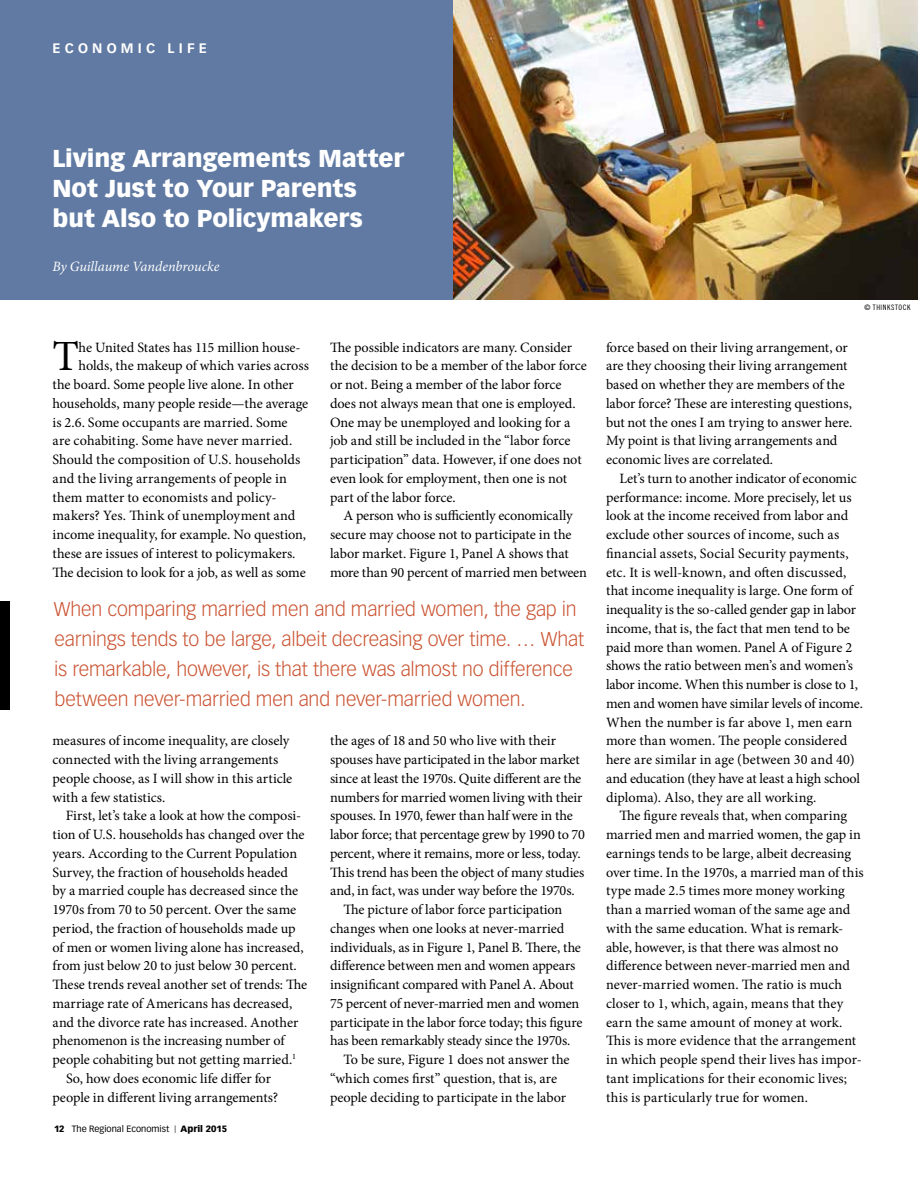
<style>
.page{position:relative;width:918px;height:1188px;background:#fff}
.page>*{position:absolute;margin:0;border:0;box-sizing:border-box;transform-origin:0 0}
.t1{font:43.05px "Minion Pro";color:#000}
.t2{font:900 24px/30px "Vectora LT Std";color:#fff}
.t3{font:300 19.5px/30px "Vectora LT Std";letter-spacing:-.01em;color:#ca5331}
.t4{font:14.25px/18.8px "Minion Pro";letter-spacing:-.005em;color:#000}
.t5{font:italic 14.25px "Minion Pro";letter-spacing:-.005em;color:#fff}
.t6{font:700 13.5px "Vectora LT Std";letter-spacing:.31em;color:#fff}
.t7{font:9px "Vectora LT Std";color:#000}
.t8{font:7.5px "Trade Gothic LT Std Cn 18";letter-spacing:.08em;color:#000}
.s1{font-weight:900}
.s2{font-size:7.5px}
</style>
<div class="page">
<div style="left:0;top:0;width:918px;height:300px;background:#607aa3"></div>
<div style="left:0;top:601px;width:10px;height:109px;background:#000"></div>
<img style="left:454px;top:0;width:464px;height:300px">
<p class="t6" style="left:52px;top:40px;width:156px">ECONOMIC LIFE</p>
<h2 class="t2" style="left:52px;top:143px;width:353px">Living Arrangements Matter<br>Not Just to Your Parents but Also to Policymakers</h2>
<p class="t5" style="left:52px;top:256px;width:169px">By Guillaume Vandenbroucke</p>
<h1 class="t1" style="left:52px;top:328px;width:28px">T</h1>
<p class="t4" style="left:79px;top:338px;width:224px">he United States has 115 million house-</p>
<p class="t4" style="left:79px;top:356px;width:232px">holds, the makeup of which varies across</p>
<p class="t4" style="left:52px;top:375px;width:243px">the board. Some people live alone. In other</p>
<p class="t4" style="left:52px;top:394px;width:257px">households, many people reside—the average</p>
<p class="t4" style="left:52px;top:413px;width:237px">is 2.6. Some occupants are married. Some</p>
<p class="t4" style="left:52px;top:431px;width:241px">are cohabiting. Some have never married.</p>
<p class="t4" style="left:52px;top:450px;width:249px">Should the composition of U.S. households</p>
<p class="t4" style="left:52px;top:469px;width:236px">and the living arrangements of people in</p>
<p class="t4" style="left:52px;top:488px;width:226px">them matter to economists and policy-</p>
<p class="t4" style="left:52px;top:506px;width:244px">makers? Yes. Think of unemployment and</p>
<p class="t4" style="left:52px;top:525px;width:255px">income inequality, for example. No question,</p>
<p class="t4" style="left:52px;top:544px;width:245px">these are issues of interest to policymakers.</p>
<p class="t4" style="left:52px;top:563px;width:255px">The decision to look for a job, as well as some</p>
<p class="t4" style="left:330px;top:338px;width:258px">The possible indicators are many. Consider the decision to be a member of the labor force or not. Being a member of the labor force does not always mean that one is employed.<br>One may be unemployed and looking for a job and still be included in the “labor force participation” data. However, if one does not even look for employment, then one is not part of the labor force.</p>
<p class="t4" style="left:330px;top:506px;width:258px;text-indent:13px">A person who is sufficiently economically secure may choose not to participate in the labor market. Figure 1, Panel A shows that more than 90 percent of married men between</p>
<h3 class="t3" style="left:54px;top:595px;width:532px">When comparing married men and married women, the gap in earnings tends to be large, albeit decreasing over time. … What is remarkable, however, is that there was almost no difference between never-married men and never-married women.</h3>
<p class="t4" style="left:52px;top:731px;width:241px">measures of income inequality, are closely connected with the living arrangements people choose, as I will show in this article with a few statistics.</p>
<p class="t4" style="left:66px;top:806px;width:237px">First, let’s take a look at how the composi-</p>
<p class="t4" style="left:52px;top:825px;width:254px">tion of U.S. households has changed over the</p>
<p class="t4" style="left:52px;top:844px;width:246px">years. According to the Current Population</p>
<p class="t4" style="left:52px;top:863px;width:237px">Survey, the fraction of households headed</p>
<p class="t4" style="left:52px;top:881px;width:247px">by a married couple has decreased since the</p>
<p class="t4" style="left:52px;top:900px;width:245px">1970s from 70 to 50 percent. Over the same</p>
<p class="t4" style="left:52px;top:919px;width:245px">period, the fraction of households made up</p>
<p class="t4" style="left:52px;top:938px;width:253px">of men or women living alone has increased,</p>
<p class="t4" style="left:52px;top:957px;width:246px">from just below 20 to just below 30 percent.</p>
<p class="t4" style="left:52px;top:975px;width:256px">These trends reveal another set of trends: The</p>
<p class="t4" style="left:52px;top:994px;width:242px">marriage rate of Americans has decreased,</p>
<p class="t4" style="left:52px;top:1013px;width:247px">and the divorce rate has increased. Another</p>
<p class="t4" style="left:52px;top:1032px;width:234px">phenomenon is the increasing number of</p>
<p class="t4" style="left:52px;top:1050px;width:245px">people cohabiting but not getting married.<sup>1</sup></p>
<p class="t4" style="left:66px;top:1069px;width:206px">So, how does economic life differ for</p>
<p class="t4" style="left:53px;top:1088px;width:227px">people in different living arrangements?</p>
<p class="t7" style="left:54px;top:1123px;width:175px"><span class="s1">12</span> The Regional Economist <span class="s2">|</span> <span class="s1">April 2015</span></p>
<p class="t4" style="left:330px;top:731px;width:227px">the ages of 18 and 50 who live with their</p>
<p class="t4" style="left:330px;top:750px;width:251px">spouses have participated in the labor market</p>
<p class="t4" style="left:330px;top:769px;width:253px">since at least the 1970s. Quite different are the</p>
<p class="t4" style="left:330px;top:788px;width:254px">numbers for married women living with their</p>
<p class="t4" style="left:330px;top:806px;width:244px">spouses. In 1970, fewer than half were in the</p>
<p class="t4" style="left:330px;top:825px;width:256px">labor force; that percentage grew by 1990 to 70</p>
<p class="t4" style="left:330px;top:844px;width:252px">percent, where it remains, more or less, today.</p>
<p class="t4" style="left:330px;top:863px;width:256px">This trend has been the object of many studies</p>
<p class="t4" style="left:330px;top:881px;width:246px">and, in fact, was under way before the 1970s.</p>
<p class="t4" style="left:344px;top:900px;width:220px">The picture of labor force participation</p>
<p class="t4" style="left:330px;top:919px;width:236px">changes when one looks at never-married</p>
<p class="t4" style="left:330px;top:938px;width:253px">individuals, as in Figure 1, Panel B. There, the</p>
<p class="t4" style="left:330px;top:957px;width:247px">difference between men and women appears</p>
<p class="t4" style="left:330px;top:975px;width:245px">insignificant compared with Panel A. About</p>
<p class="t4" style="left:330px;top:994px;width:251px">75 percent of never-married men and women</p>
<p class="t4" style="left:330px;top:1013px;width:254px">participate in the labor force today; this figure</p>
<p class="t4" style="left:330px;top:1032px;width:242px">has been remarkably steady since the 1970s.</p>
<p class="t4" style="left:344px;top:1050px;width:228px">To be sure, Figure 1 does not answer the</p>
<p class="t4" style="left:330px;top:1069px;width:229px">“which comes first” question, that is, are</p>
<p class="t4" style="left:330px;top:1088px;width:238px">people deciding to participate in the labor</p>
<p class="t8" style="left:864px;top:303px;width:48px">© THINKSTOCK</p>
<p class="t4" style="left:606px;top:338px;width:248px">force based on their living arrangement, or are they choosing their living arrangement based on whether they are members of the labor force? These are interesting questions, but not the ones I am trying to answer here.<br>My point is that living arrangements and economic lives are correlated.</p>
<p class="t4" style="left:606px;top:469px;width:258px;text-indent:13px">Let’s turn to another indicator of economic performance: income. More precisely, let us look at the income received from labor and exclude other sources of income, such as financial assets, Social Security payments, etc. It is well-known, and often discussed, that income inequality is large. One form of inequality is the so-called gender gap in labor income, that is, the fact that men tend to be paid more than women. Panel A of Figure 2 shows the ratio between men’s and women’s labor income. When this number is close to 1, men and women have similar levels of income.<br>When the number is far above 1, men earn more than women. The people considered here are similar in age (between 30 and 40) and education (they have at least a high school diploma). Also, they are all working.</p>
<p class="t4" style="left:606px;top:807px;width:259px;text-indent:13px">The figure reveals that, when comparing married men and married women, the gap in earnings tends to be large, albeit decreasing over time. In the 1970s, a married man of this type made 2.5 times more money working than a married woman of the same age and with the same education. What is remark&shy;able, however, is that there was almost no difference between never-married men and never-married women. The ratio is much closer to 1, which, again, means that they earn the same amount of money at work.<br>This is more evidence that the arrangement in which people spend their lives has impor&shy;tant implications for their economic lives; this is particularly true for women.</p>
</div>
